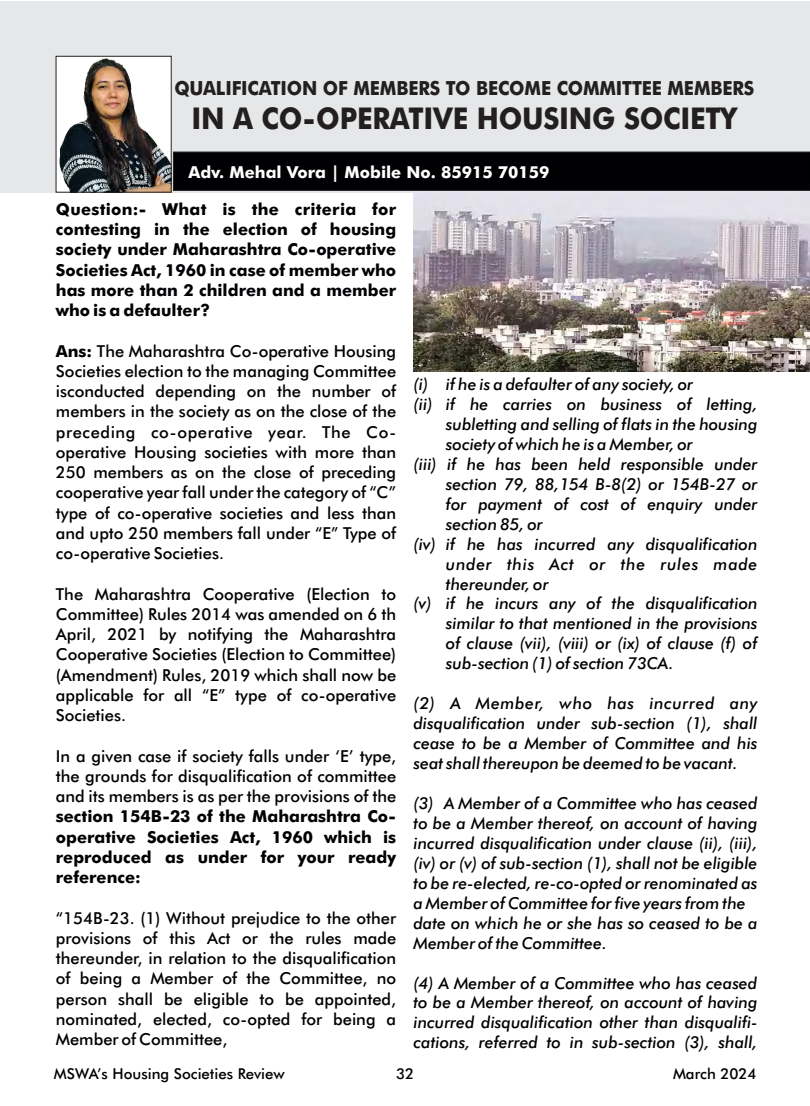
<style>
.page{position:relative;width:810px;height:1106px;background:#fff}
.page>*{position:absolute;margin:0;border:0;box-sizing:border-box;transform-origin:0 0}
.t1{font:700 30px "Futura BT";letter-spacing:-.01em;color:#231f20;scale:.92 1}
.t2{font:700 19.5px "Futura BT";letter-spacing:-.01em;color:#231f20;scale:.92 1}
.t3{font:italic 500 16.5px/20px "Futura BT";color:#000004;text-align:justify}
.t4{font:500 16.5px/20.2px "Futura BT";color:#000004;text-align:justify}
.t5{font:700 16.5px/20.2px "Futura BT";color:#000004;text-align:justify}
.t6{font:700 16.5px "Futura BT";color:#fff}
.t7{font:italic 500 16.5px "Futura BT";letter-spacing:.04em;color:#000004}
.t8{font:500 15px "Futura BT";color:#000}
.s1{font-weight:700}
</style>
<div class="page">
<div style="left:0;top:1px;width:810px;height:191px;background:#e6e7e8"></div>
<div style="left:173px;top:152px;width:637px;height:39px;background:#000003;border:1px solid #231f20"></div>
<img style="left:58px;top:58px;width:112px;height:133px">
<div style="left:56px;top:56px;width:116px;height:137px;border:1px solid #231f20"></div>
<img style="left:413px;top:193px;width:397px;height:178px">
<p class="t2" style="left:174px;top:80px;width:632px">QUALIFICATION OF MEMBERS TO BECOME COMMITTEE MEMBERS</p>
<h1 class="t1" style="left:192px;top:106px;width:595px">IN A CO-OPERATIVE HOUSING SOCIETY</h1>
<p class="t6" style="left:188px;top:165px;width:363px">Adv. Mehal Vora | Mobile No. 85915 70159</p>
<p class="t5" style="left:56px;top:200px;width:342px">Question:- What is the criteria for contesting in the election of housing society under Maharashtra Co-operative Societies Act, 1960 in case of member who has more than 2 children and a member who is a defaulter?</p>
<p class="t4" style="left:56px;top:342px;width:342px"><span class="s1">Ans:</span> The Maharashtra Co-operative Housing Societies election to the managing Committee isconducted depending on the number of members in the society as on the close of the preceding co-operative year. The Co&shy;operative Housing societies with more than 250 members as on the close of preceding cooperative year fall under the category of “C” type of co-operative societies and less than and upto 250 members fall under “E” Type of co-operative Societies.</p>
<p class="t4" style="left:56px;top:585px;width:342px">The Maharashtra Cooperative (Election to Committee) Rules 2014 was amended on 6 th April, 2021 by notifying the Maharashtra Cooperative Societies (Election to Committee) (Amendment) Rules, 2019 which shall now be applicable for all “E” type of co-operative Societies.</p>
<p class="t4" style="left:56px;top:747px;width:342px">In a given case if society falls under ‘E’ type, the grounds for disqualification of committee and its members is as per the provisions of the</p>
<p class="t5" style="left:56px;top:808px;width:342px">section 154B-23 of the Maharashtra Co&shy;operative Societies Act, 1960 which is reproduced as under for your ready reference:</p>
<p class="t4" style="left:56px;top:909px;width:342px">“154B-23. (1) Without prejudice to the other provisions of this Act or the rules made thereunder, in relation to the disqualification of being a Member of the Committee, no person shall be eligible to be appointed, nominated, elected, co-opted for being a Member of Committee,</p>
<p class="t3" style="left:414px;top:376px;width:281px">(i) if he is a defaulter of any society, or</p>
<p class="t3" style="left:414px;top:396px;width:346px">(ii) if he carries on business of letting,</p>
<p class="t3" style="left:446px;top:416px;width:313px">subletting and selling of flats in the housing</p>
<p class="t3" style="left:446px;top:436px;width:248px">society of which he is a Member, or</p>
<p class="t3" style="left:414px;top:456px;width:346px">(iii) if he has been held responsible under</p>
<p class="t3" style="left:446px;top:475px;width:313px">section 79, 88,154 B-8(2) or 154B-27 or</p>
<p class="t3" style="left:446px;top:495px;width:313px">for payment of cost of enquiry under</p>
<p class="t3" style="left:446px;top:515px;width:98px">section 85, or</p>
<p class="t3" style="left:414px;top:535px;width:346px">(iv) if he has incurred any disqualification</p>
<p class="t7" style="left:446px;top:557px;width:313px">under this Act or the rules made</p>
<p class="t3" style="left:446px;top:575px;width:104px">thereunder, or</p>
<p class="t3" style="left:414px;top:595px;width:346px">(v) if he incurs any of the disqualification</p>
<p class="t3" style="left:446px;top:615px;width:313px">similar to that mentioned in the provisions</p>
<p class="t3" style="left:446px;top:635px;width:313px">of clause (vii), (viii) or (ix) of clause (f) of</p>
<p class="t3" style="left:446px;top:655px;width:229px">sub-section (1) of section 73CA.</p>
<p class="t3" style="left:414px;top:695px;width:346px">(2) A Member, who has incurred any disqualification under sub-section (1), shall cease to be a Member of Committee and his seat shall thereupon be deemed to be vacant.</p>
<p class="t3" style="left:414px;top:795px;width:346px;text-align:left">(3) A Member of a Committee who has ceased to be a Member thereof, on account of having incurred disqualification under clause (ii), (iii), (iv) or (v) of sub-section (1), shall not be eligible to be re-elected, re-co-opted or renominated as a Member of Committee for five years from the date on which he or she has so ceased to be a Member of the Committee.</p>
<p class="t3" style="left:414px;top:974px;width:346px">(4) A Member of a Committee who has ceased to be a Member thereof, on account of having incurred disqualification other than disqualifi&shy;cations, referred to in sub-section (3), shall,</p>
<p class="t8" style="left:54px;top:1068px;width:232px">MSWA’s Housing Societies Review</p>
<p class="t8" style="left:396px;top:1068px;width:20px">32</p>
<p class="t8" style="left:673px;top:1068px;width:85px">March 2024</p>
</div>
